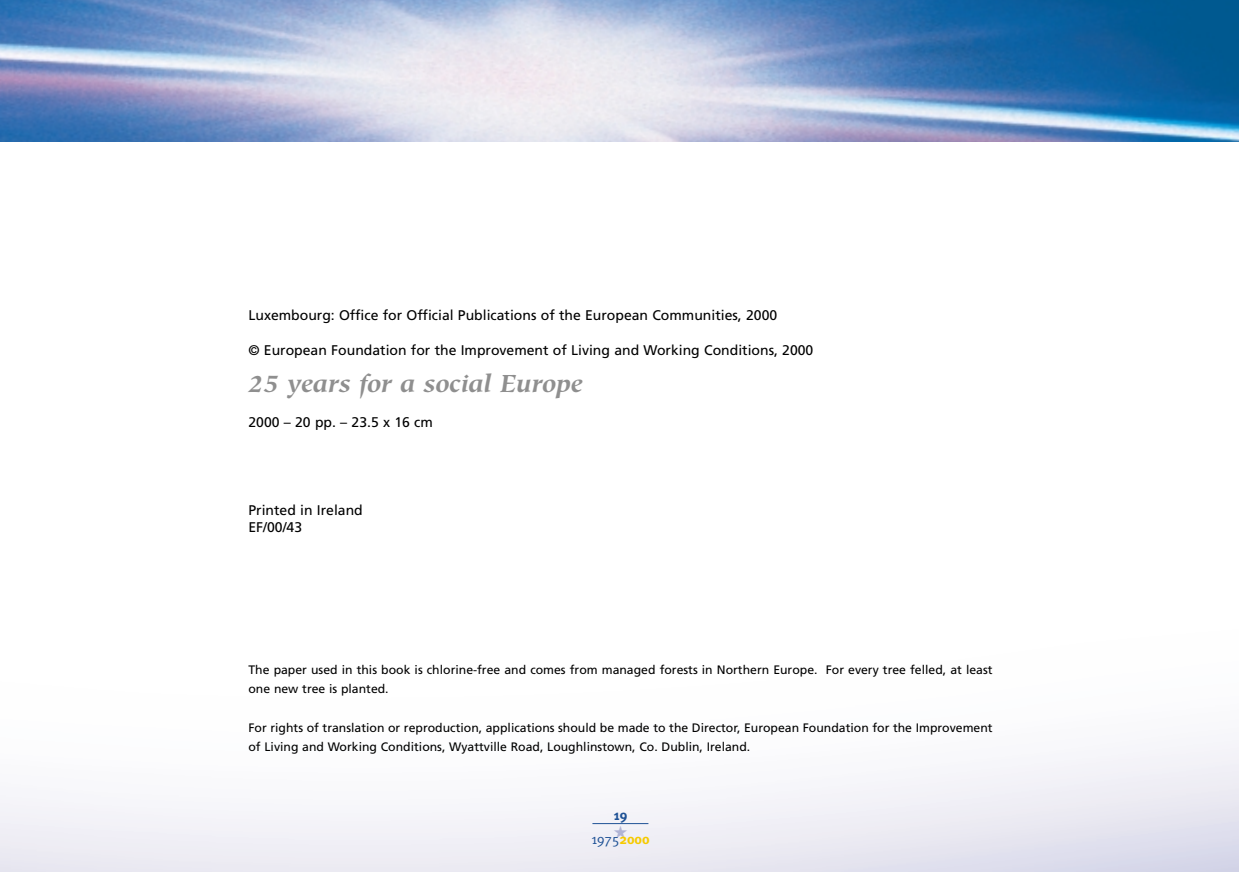
<style>
.page{position:relative;width:1239px;height:872px;background:#fff}
.page>*{position:absolute;margin:0;border:0;box-sizing:border-box;transform-origin:0 0}
.t1{font:italic 700 24.5px "Hiroshige";color:#8f8f8f}
.t2{font:14px/17.5px "Frutiger";color:#000}
.t3{font:14px/23.6px "Meta";color:#1f5296;text-align:center}
.t4{font:12.25px/19.2px "Frutiger";color:#000}
.s1{font-weight:700}
.s2{font-weight:700;color:#f6ca00}
</style>
<div class="page">
<img style="left:0;top:141px;width:1239px;height:730px">
<img style="left:0;top:0;width:1239px;height:141px">
<hr style="left:592px;top:823px;width:56px;height:1px;background:#1f5296">
<p class="t2" style="left:248px;top:308px;width:530px">Luxembourg: Office for Official Publications of the European Communities, 2000</p>
<p class="t2" style="left:248px;top:343px;width:566px">© European Foundation for the Improvement of Living and Working Conditions, 2000</p>
<h1 class="t1" style="left:248px;top:374px;width:336px">25 years for a social Europe</h1>
<p class="t2" style="left:248px;top:415px;width:186px">2000 – 20 pp. – 23.5 x 16 cm</p>
<p class="t2" style="left:248px;top:502px;width:116px">Printed in Ireland<br>EF/00/43</p>
<p class="t4" style="left:248px;top:661px;width:746px">The paper used in this book is chlorine-free and comes from managed forests in Northern Europe. For every tree felled, at least one new tree is planted.</p>
<p class="t4" style="left:248px;top:719px;width:746px">For rights of translation or reproduction, applications should be made to the Director, European Foundation for the Improvement of Living and Working Conditions, Wyattville Road, Loughlinstown, Co. Dublin, Ireland.</p>
<p class="t3" style="left:591px;top:805px;width:60px"><span class="s1">19<br></span>1975<sup>★</sup><span class="s2">2000</span></p>
</div>
